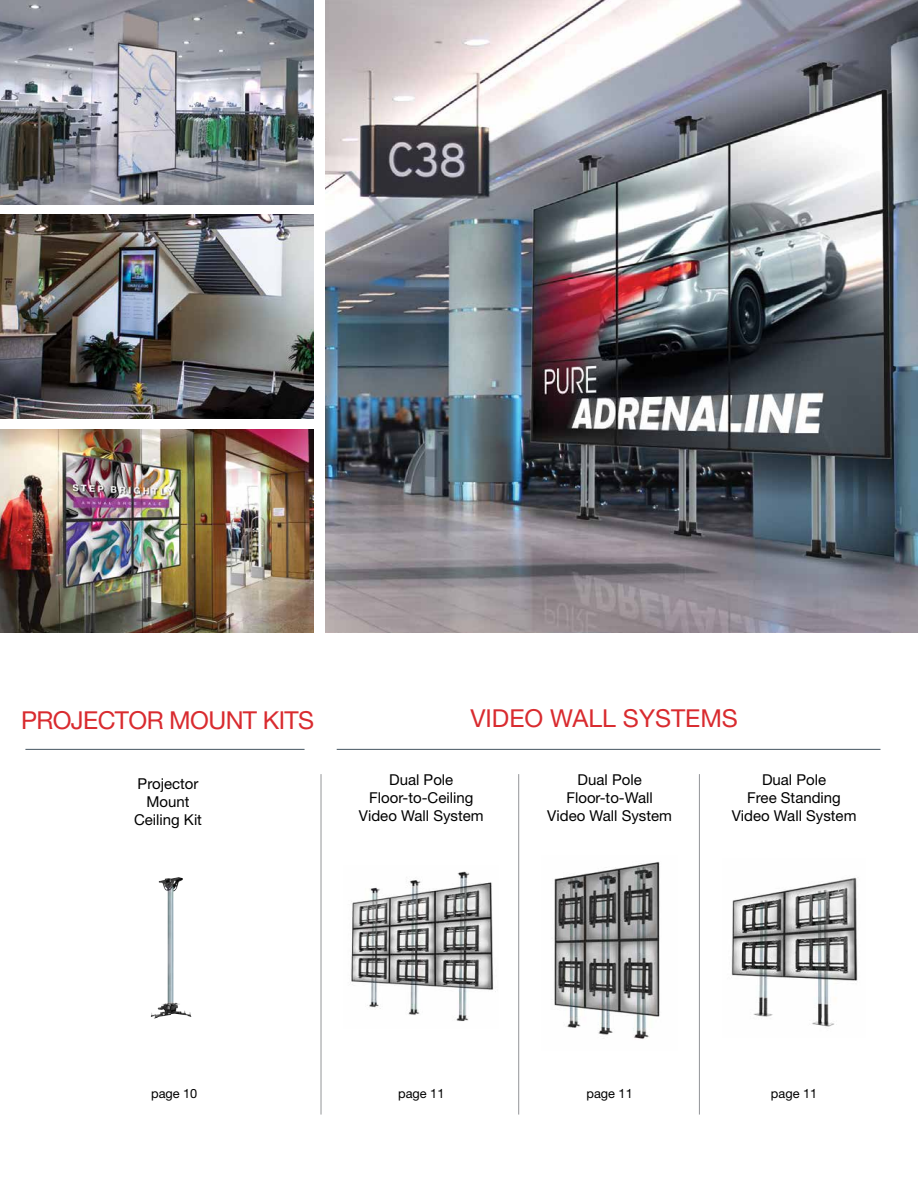
<style>
.page{position:relative;width:918px;height:1188px;background:#fff}
.page>*{position:absolute;margin:0;border:0;box-sizing:border-box;transform-origin:0 0}
.t1{font:24.75px "Helvetica Neue LT Std";letter-spacing:-.025em;color:#d92b2f}
.t2{font:24.75px "Helvetica Neue LT Std";color:#d92b2f}
.t3{font:15px/18px "Helvetica Neue LT Std";color:#000;text-align:center}
.t4{font:12.75px "Helvetica Neue LT Std";color:#000}
</style>
<div class="page">
<img style="left:325px;top:0;width:593px;height:632px">
<hr style="left:25px;top:749px;width:280px;height:1px;background:#455560">
<hr style="left:337px;top:749px;width:544px;height:1px;background:#455560">
<img style="left:0;top:214px;width:314px;height:204px">
<img style="left:0;top:0;width:314px;height:205px">
<img style="left:0;top:429px;width:314px;height:203px">
<img style="left:351px;top:871px;width:145px;height:150px">
<img style="left:554px;top:862px;width:106px;height:177px">
<img style="left:731px;top:877px;width:127px;height:150px">
<img style="left:151px;top:877px;width:41px;height:142px">
<hr style="left:321px;top:774px;width:1px;height:341px;background:#939598">
<hr style="left:518px;top:774px;width:1px;height:341px;background:#939598">
<hr style="left:699px;top:774px;width:1px;height:341px;background:#939598">
<h1 class="t1" style="left:21px;top:706px;width:295px">PROJECTOR MOUNT KITS</h1>
<p class="t3" style="left:134px;top:774px;width:70px">Projector<br>Mount<br>Ceiling Kit</p>
<h1 class="t2" style="left:470px;top:704px;width:269px">VIDEO WALL SYSTEMS</h1>
<p class="t3" style="left:359px;top:770px;width:126px">Dual Pole<br>Floor-to-Ceiling<br>Video Wall System</p>
<p class="t3" style="left:547px;top:770px;width:126px">Dual Pole<br>Floor-to-Wall<br>Video Wall System</p>
<p class="t3" style="left:732px;top:770px;width:126px">Dual Pole<br>Free Standing<br>Video Wall System</p>
<p class="t4" style="left:151px;top:1085px;width:48px">page 10</p>
<p class="t4" style="left:398px;top:1085px;width:48px">page 11</p>
<p class="t4" style="left:587px;top:1085px;width:48px">page 11</p>
<p class="t4" style="left:771px;top:1085px;width:48px">page 11</p>
</div>
